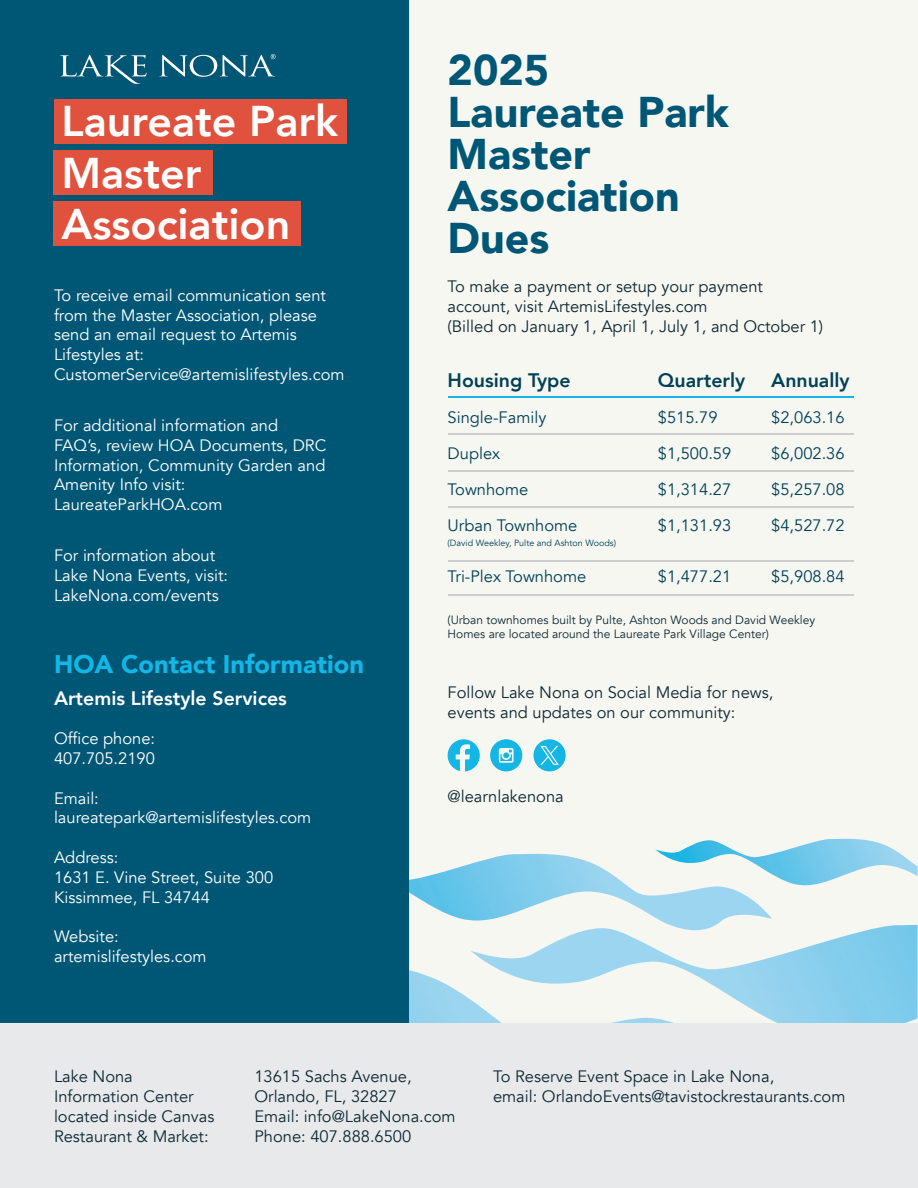
<style>
.page{position:relative;width:918px;height:1188px;background:#f7f7f2}
.page>*{position:absolute;margin:0;border:0;box-sizing:border-box;transform-origin:0 0}
.t1{font:900 42.9px "Avenir";color:#005775}
.t2{font:800 42.9px/51.4px "Avenir";color:#fff}
.t3{font:900 25.5px "Avenir";color:#13b6e4}
.t4{font:800 19.5px "Avenir";color:#004156}
.t5{font:800 19.5px "Avenir";color:#fff}
.t6{font:16.5px/19.8px "Avenir";color:#fff}
.t7{font:16.5px/19.8px "Avenir";color:#0d2933}
.t8{font:16.5px "Avenir";color:#004156}
.t9{font:12px/14.4px "Avenir";color:#0d2933}
.t10{font:9px "Avenir";color:#004156}
</style>
<div class="page">
<img style="left:471px;top:925px;width:447px;height:99px">
<img style="left:409px;top:854px;width:363px;height:76px">
<img style="left:655px;top:839px;width:263px;height:46px">
<img style="left:409px;top:962px;width:325px;height:62px">
<div style="left:0;top:0;width:409px;height:1188px;background:#005775"></div>
<div style="left:0;top:1024px;width:918px;height:164px;background:#e8e9eb"></div>
<div style="left:54px;top:99px;width:293px;height:45px;background:#e0523d"></div>
<div style="left:54px;top:150px;width:159px;height:45px;background:#e0523d"></div>
<div style="left:54px;top:202px;width:247px;height:44px;background:#e0523d"></div>
<svg style="left:448px;top:739px;width:32px;height:32px"></svg>
<svg style="left:490px;top:739px;width:32px;height:32px"></svg>
<svg style="left:533px;top:739px;width:33px;height:32px"></svg>
<hr style="left:448px;top:396px;width:405px;height:2px;background:#13b6e4">
<hr style="left:448px;top:433px;width:405px;height:1px;background:#cececf">
<hr style="left:448px;top:470px;width:405px;height:1px;background:#cececf">
<hr style="left:448px;top:507px;width:405px;height:1px;background:#cececf">
<hr style="left:448px;top:560px;width:405px;height:1px;background:#cececf">
<hr style="left:448px;top:594px;width:405px;height:1px;background:#cececf">
<svg style="left:60px;top:55px;width:87px;height:29px"></svg>
<svg style="left:159px;top:54px;width:117px;height:23px"></svg>
<p class="t2" style="left:62px;top:95px;width:278px">Laureate Park</p>
<p class="t2" style="left:62px;top:147px;width:230px">Master<br>Association</p>
<p class="t6" style="left:54px;top:285px;width:273px">To receive email communication sent from the Master Association, please send an email request to Artemis<br>Lifestyles at:</p>
<p class="t6" style="left:54px;top:365px;width:292px">CustomerService@artemislifestyles.com</p>
<p class="t6" style="left:54px;top:416px;width:274px">For additional information and<br>FAQ’s, review HOA Documents, DRC<br>Information, Community Garden and<br>Amenity Info visit:</p>
<p class="t6" style="left:54px;top:495px;width:170px">LaureateParkHOA.com</p>
<p class="t6" style="left:54px;top:546px;width:163px">For information about</p>
<p class="t6" style="left:54px;top:566px;width:176px">Lake Nona Events, visit:</p>
<p class="t6" style="left:54px;top:585px;width:166px">LakeNona.com/events</p>
<p class="t3" style="left:54px;top:643px;width:312px">HOA Contact Information</p>
<p class="t5" style="left:54px;top:683px;width:234px">Artemis Lifestyle Services</p>
<p class="t6" style="left:54px;top:729px;width:103px">Office phone:</p>
<p class="t6" style="left:54px;top:749px;width:102px">407.705.2190</p>
<p class="t6" style="left:54px;top:788px;width:46px">Email:</p>
<p class="t6" style="left:54px;top:808px;width:259px">laureatepark@artemislifestyles.com</p>
<p class="t6" style="left:54px;top:848px;width:66px">Address:</p>
<p class="t6" style="left:54px;top:868px;width:221px">1631 E. Vine Street, Suite 300</p>
<p class="t6" style="left:54px;top:887px;width:157px">Kissimmee, FL 34744</p>
<p class="t6" style="left:54px;top:927px;width:66px">Website:</p>
<p class="t6" style="left:54px;top:947px;width:154px">artemislifestyles.com</p>
<p class="t1" style="left:448px;top:33px;width:103px">2025</p>
<p class="t1" style="left:448px;top:75px;width:283px">Laureate Park</p>
<p class="t1" style="left:448px;top:117px;width:145px">Master</p>
<p class="t1" style="left:448px;top:159px;width:234px">Association</p>
<p class="t1" style="left:448px;top:201px;width:103px">Dues</p>
<p class="t7" style="left:448px;top:277px;width:317px">To make a payment or setup your payment</p>
<p class="t7" style="left:448px;top:297px;width:261px">account, visit ArtemisLifestyles.com</p>
<p class="t7" style="left:448px;top:317px;width:377px">(Billed on January 1, April 1, July 1, and October 1)</p>
<p class="t4" style="left:448px;top:365px;width:125px">Housing Type</p>
<p class="t8" style="left:448px;top:408px;width:100px">Single-Family</p>
<p class="t8" style="left:448px;top:444px;width:54px">Duplex</p>
<p class="t8" style="left:448px;top:480px;width:82px">Townhome</p>
<p class="t8" style="left:448px;top:516px;width:131px">Urban Townhome</p>
<p class="t10" style="left:448px;top:538px;width:170px">(David Weekley, Pulte and Ashton Woods)</p>
<p class="t8" style="left:448px;top:567px;width:140px">Tri-Plex Townhome</p>
<p class="t4" style="left:658px;top:365px;width:89px">Quarterly</p>
<p class="t8" style="left:658px;top:408px;width:61px">$515.79</p>
<p class="t8" style="left:658px;top:444px;width:75px">$1,500.59</p>
<p class="t8" style="left:658px;top:480px;width:75px">$1,314.27</p>
<p class="t8" style="left:658px;top:516px;width:75px">$1,131.93</p>
<p class="t8" style="left:658px;top:567px;width:75px">$1,477.21</p>
<p class="t4" style="left:771px;top:365px;width:80px">Annually</p>
<p class="t8" style="left:771px;top:408px;width:75px">$2,063.16</p>
<p class="t8" style="left:771px;top:444px;width:75px">$6,002.36</p>
<p class="t8" style="left:771px;top:480px;width:75px">$5,257.08</p>
<p class="t8" style="left:771px;top:516px;width:75px">$4,527.72</p>
<p class="t8" style="left:771px;top:567px;width:75px">$5,908.84</p>
<p class="t9" style="left:448px;top:612px;width:369px">(Urban townhomes built by Pulte, Ashton Woods and David Weekley<br>Homes are located around the Laureate Park Village Center)</p>
<p class="t7" style="left:448px;top:683px;width:327px">Follow Lake Nona on Social Media for news, events and updates on our community:</p>
<p class="t7" style="left:448px;top:786px;width:118px">@learnlakenona</p>
<p class="t7" style="left:54px;top:1067px;width:162px">Lake Nona<br>Information Center located inside Canvas<br>Restaurant &amp; Market:</p>
<p class="t7" style="left:254px;top:1067px;width:159px">13615 Sachs Avenue,<br>Orlando, FL, 32827</p>
<p class="t7" style="left:254px;top:1106px;width:203px">Email: info@LakeNona.com</p>
<p class="t7" style="left:254px;top:1126px;width:158px">Phone: 407.888.6500</p>
<p class="t7" style="left:493px;top:1067px;width:283px">To Reserve Event Space in Lake Nona,</p>
<p class="t7" style="left:493px;top:1087px;width:354px">email: OrlandoEvents@tavistockrestaurants.com</p>
</div>
